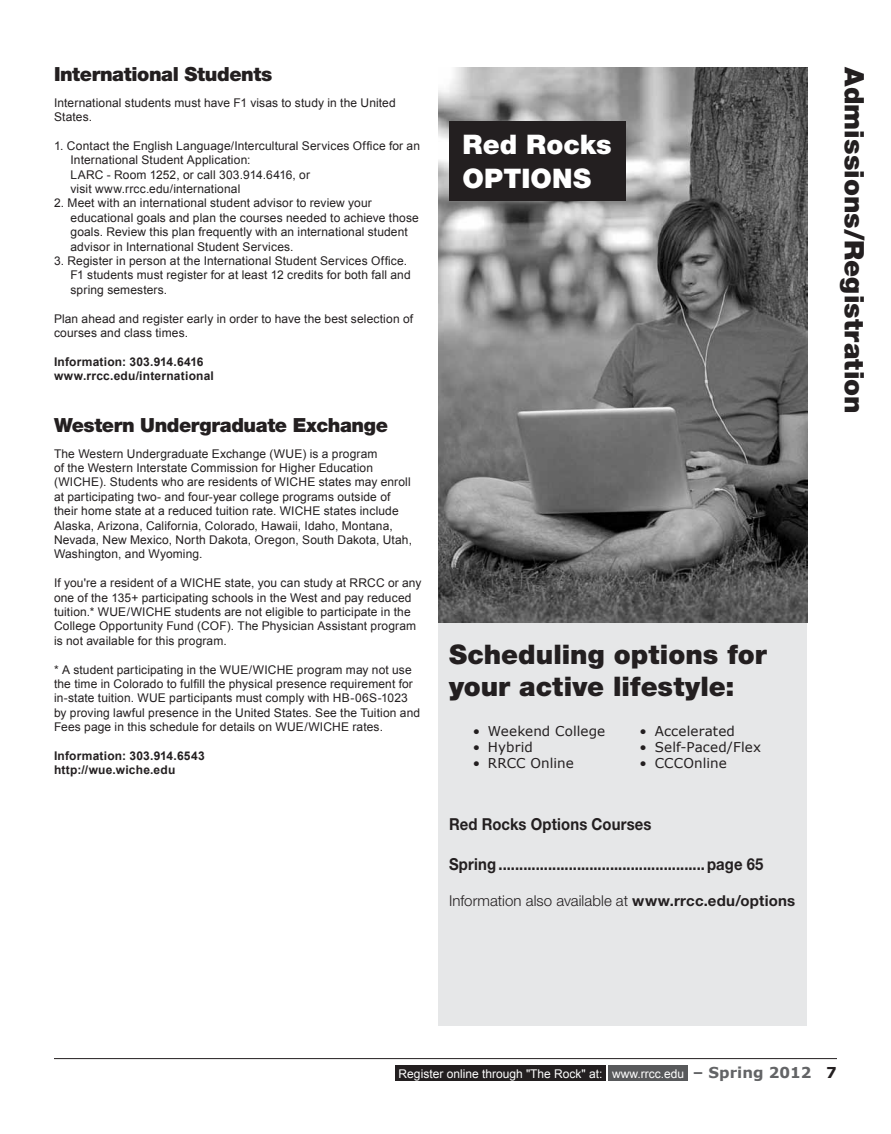
<style>
.page{position:relative;width:891px;height:1134px;background:#fff}
.page>*{position:absolute;margin:0;border:0;box-sizing:border-box;transform-origin:0 0}
.t1{font:900 27px/32.4px "Helvetica Neue LT Std";color:#231f20}
.t2{font:900 27px/33.3px "Helvetica Neue LT Std";letter-spacing:.005em;color:#fff}
.t3{font:900 19.5px "Helvetica Neue LT Std";letter-spacing:-.02em;color:#231f20}
.t4{font:700 16.5px "Helvetica Neue LT Std";letter-spacing:.01em;color:#231f20;scale:.9 1}
.t5{font:300 15px "Helvetica Neue LT Std";letter-spacing:.005em;color:#231f20}
.t6{font:13.5px "Verdana";letter-spacing:.005em;color:#231f20}
.t7{font:12px/14.4px "Arial";letter-spacing:.01em;color:#231f20}
.t8{font:700 12px/14.4px "Arial";letter-spacing:.015em;color:#231f20}
.t9{font:12px "Arial";color:#fff}
.s1{font-weight:700}
.s2{font-family:"Verdana";font-weight:700;font-size:15px;color:#636466}
.s3{font-family:"Verdana";font-weight:700;font-size:15px;color:#231f20}
</style>
<div class="page">
<hr style="left:54px;top:1058px;width:783px;height:1px;background:#231f20">
<div style="left:395px;top:1065px;width:211px;height:16px;background:#231f20"></div>
<div style="left:609px;top:1065px;width:79px;height:16px;background:#58595b"></div>
<div style="left:438px;top:316px;width:369px;height:710px;background:#e6e7e8"></div>
<img style="left:438px;top:68px;width:369px;height:554px">
<div style="left:449px;top:122px;width:177px;height:79px;background:#231f20"></div>
<p class="t3" style="left:54px;top:63px;width:220px">International Students</p>
<p class="t7" style="left:54px;top:95px;width:343px">International students must have F1 visas to study in the United<br>States.</p>
<p class="t7" style="left:70px;top:139px;width:351px;text-indent:-16px">1. Contact the English Language/Intercultural Services Office for an International Student Application:<br>LARC - Room 1252, or call 303.914.6416, or<br>visit www.rrcc.edu/international</p>
<p class="t7" style="left:70px;top:196px;width:350px;text-indent:-16px">2. Meet with an international student advisor to review your educational goals and plan the courses needed to achieve those goals. Review this plan frequently with an international student advisor in International Student Services.</p>
<p class="t7" style="left:70px;top:254px;width:342px;text-indent:-16px">3. Register in person at the International Student Services Office.<br>F1 students must register for at least 12 credits for both fall and spring semesters.</p>
<p class="t7" style="left:54px;top:311px;width:361px">Plan ahead and register early in order to have the best selection of courses and class times.</p>
<p class="t8" style="left:54px;top:355px;width:161px">Information: 303.914.6416 www.rrcc.edu/international</p>
<p class="t3" style="left:54px;top:414px;width:335px">Western Undergraduate Exchange</p>
<p class="t7" style="left:54px;top:446px;width:360px">The Western Undergraduate Exchange (WUE) is a program<br>of the Western Interstate Commission for Higher Education (WICHE). Students who are residents of WICHE states may enroll at participating two- and four-year college programs outside of their home state at a reduced tuition rate. WICHE states include Alaska, Arizona, California, Colorado, Hawaii, Idaho, Montana, Nevada, New Mexico, North Dakota, Oregon, South Dakota, Utah, Washington, and Wyoming.</p>
<p class="t7" style="left:54px;top:576px;width:369px">If you're a resident of a WICHE state, you can study at RRCC or any one of the 135+ participating schools in the West and pay reduced tuition.* WUE/WICHE students are not eligible to participate in the College Opportunity Fund (COF). The Physician Assistant program is not available for this program.</p>
<p class="t7" style="left:54px;top:662px;width:368px">* A student participating in the WUE/WICHE program may not use the time in Colorado to fulfill the physical presence requirement for in-state tuition. WUE participants must comply with HB-06S-1023 by proving lawful presence in the United States. See the Tuition and Fees page in this schedule for details on WUE/WICHE rates.</p>
<p class="t8" style="left:54px;top:749px;width:152px">Information: 303.914.6543 http://wue.wiche.edu</p>
<p class="t2" style="left:463px;top:128px;width:151px">Red Rocks<br>OPTIONS</p>
<p class="t1" style="left:449px;top:638px;width:319px">Scheduling options for your active lifestyle:</p>
<p class="t6" style="left:473px;top:721px;width:134px">• Weekend College</p>
<p class="t6" style="left:473px;top:738px;width:62px">• Hybrid</p>
<p class="t6" style="left:473px;top:754px;width:103px">• RRCC Online</p>
<p class="t6" style="left:640px;top:721px;width:97px">• Accelerated</p>
<p class="t6" style="left:640px;top:738px;width:123px">• Self-Paced/Flex</p>
<p class="t6" style="left:640px;top:754px;width:89px">• CCCOnline</p>
<p class="t4" style="left:449px;top:814px;width:226px">Red Rocks Options Courses</p>
<p class="t4" style="left:449px;top:854px;width:351px">Spring ..................................................page 65</p>
<p class="t5" style="left:449px;top:891px;width:348px">Information also available at <span class="s1">www.rrcc.edu/options</span></p>
<p class="t1" style="left:871px;top:67px;width:347px;rotate:90deg">Admissions/Registration</p>
<p class="t9" style="left:399px;top:1066px;width:440px">Register online through "The Rock" at: www.rrcc.edu <span class="s2">– Spring 2012</span> <span class="s3">7</span></p>
</div>
